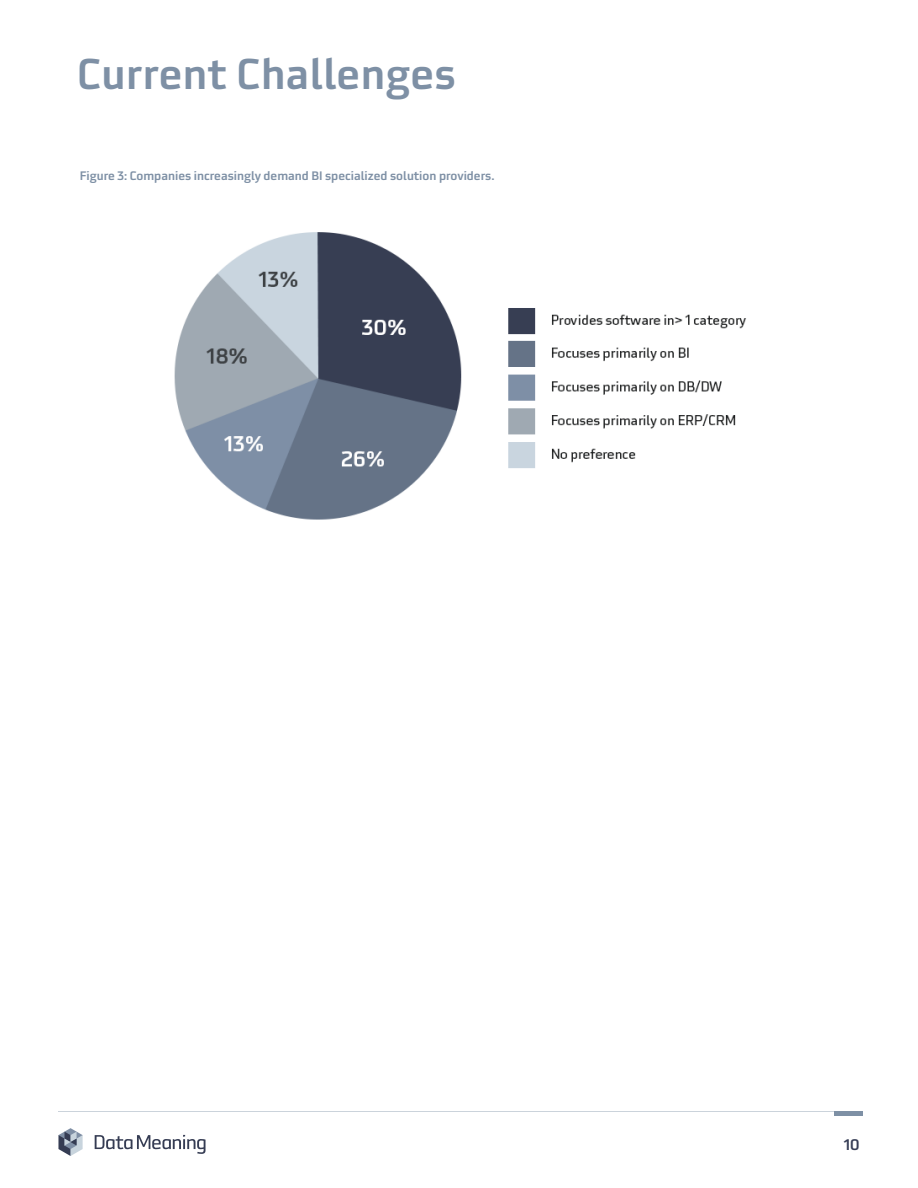
<style>
.page{position:relative;width:918px;height:1188px;background:#fff}
.page>*{position:absolute;margin:0;border:0;box-sizing:border-box;transform-origin:0 0}
.t1{font:500 42px "Utility OT";letter-spacing:.01em;color:#7e90a5}
.t2{font:500 15px "Utility OT";color:#363d55}
.Paragraph_Style_6{font:500 12px "Utility OT";color:#7e90a5}
</style>
<div class="page">
<svg style="left:95px;top:1135px;width:111px;height:19px"></svg>
<svg style="left:58px;top:1128px;width:25px;height:28px"></svg>
<div style="left:834px;top:1111px;width:29px;height:5px;background:#7e90a5"></div>
<hr style="left:58px;top:1111px;width:805px;height:1px;background:#7e90a5">
<img style="left:174px;top:232px;width:572px;height:288px">
<div style="left:540px;top:312px;width:8px;height:164px;background:#fff"></div>
<p class="t1" style="left:77px;top:48px;width:381px">Current Challenges</p>
<p class="Paragraph_Style_6" style="left:80px;top:168px;width:416px">Figure 3: Companies increasingly demand BI specialized solution providers.</p>
<p class="t2" style="left:844px;top:1135px;width:17px">10</p>
</div>
